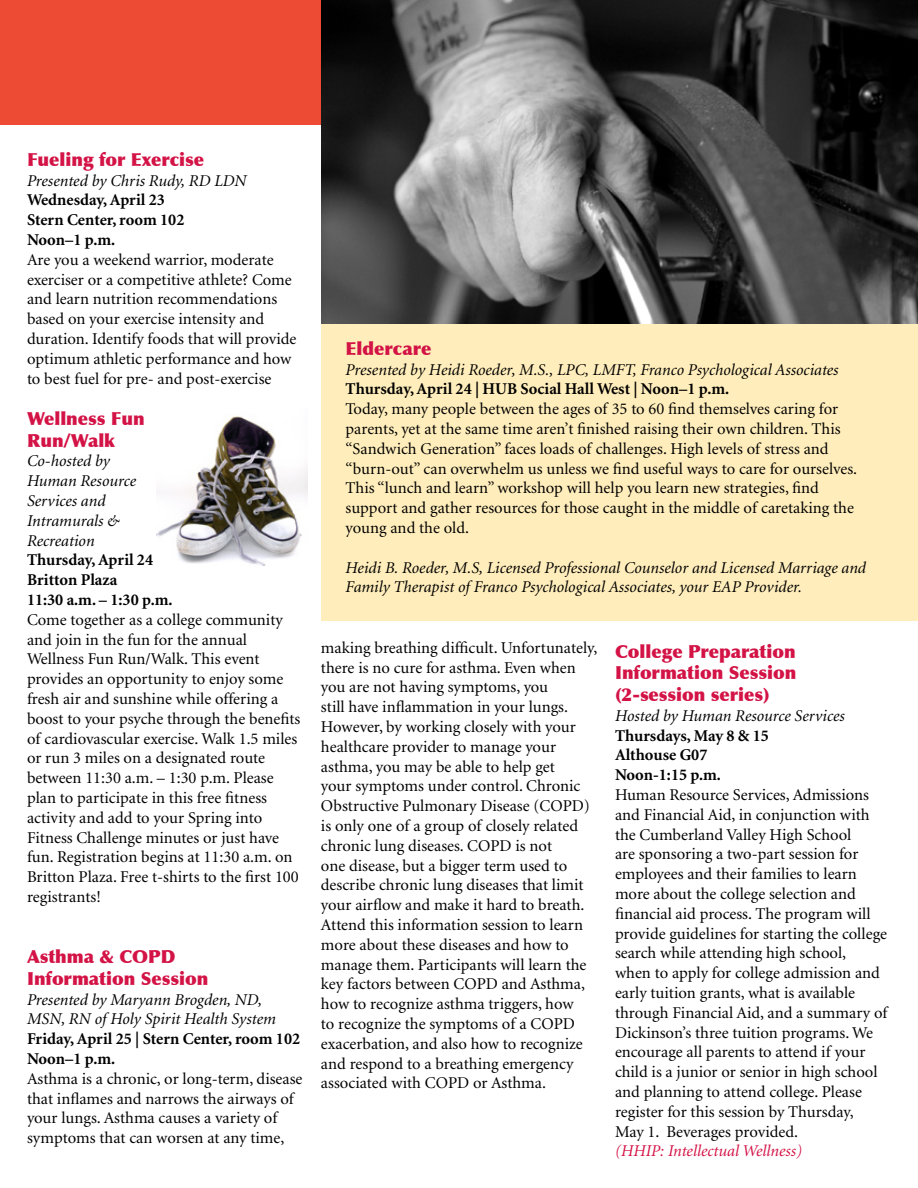
<style>
.page{position:relative;width:918px;height:1188px;background:#fff}
.page>*{position:absolute;margin:0;border:0;box-sizing:border-box;transform-origin:0 0}
.t1{font:900 18px/21.6px "Optima";color:#d31245}
.t2{font:16.5px/19.8px "Minion";color:#000}
.t3{font:italic 16.5px/19.8px "Minion";color:#000}
.t4{font:700 16.5px/19.8px "Minion";color:#000}
.t5{font:italic 16.5px "Minion";color:#d31245}
</style>
<div class="page">
<div style="left:322px;top:284px;width:596px;height:337px;background:#feb"></div>
<div style="left:0;top:0;width:918px;height:124px;background:#ee4b34"></div>
<img style="left:321px;top:0;width:597px;height:324px">
<img style="left:156px;top:416px;width:152px;height:150px">
<p class="t1" style="left:27px;top:149px;width:179px">Fueling for Exercise</p>
<p class="t3" style="left:27px;top:171px;width:221px">Presented by Chris Rudy, RD LDN</p>
<p class="t4" style="left:27px;top:191px;width:159px">Wednesday, April 23<br>Stern Center, room 102<br>Noon–1 p.m.</p>
<p class="t2" style="left:27px;top:250px;width:271px">Are you a weekend warrior, moderate exerciser or a competitive athlete? Come and learn nutrition recommendations based on your exercise intensity and duration. Identify foods that will provide optimum athletic performance and how to best fuel for pre- and post-exercise</p>
<p class="t1" style="left:27px;top:408px;width:119px">Wellness Fun<br>Run/Walk</p>
<p class="t3" style="left:27px;top:452px;width:111px">Co-hosted by<br>Human Resource<br>Services and<br>Intramurals &amp;<br>Recreation</p>
<p class="t4" style="left:27px;top:551px;width:147px">Thursday, April 24<br>Britton Plaza<br>11:30 a.m. – 1:30 p.m.</p>
<p class="t2" style="left:27px;top:610px;width:275px">Come together as a college community and join in the fun for the annual Wellness Fun Run/Walk. This event provides an opportunity to enjoy some fresh air and sunshine while offering a boost to your psyche through the benefits of cardiovascular exercise. Walk 1.5 miles or run 3 miles on a designated route between 11:30 a.m. – 1:30 p.m. Please plan to participate in this free fitness activity and add to your Spring into Fitness Challenge minutes or just have fun. Registration begins at 11:30 a.m. on Britton Plaza. Free t-shirts to the first 100 registrants!</p>
<p class="t1" style="left:27px;top:946px;width:183px">Asthma &amp; COPD<br>Information Session</p>
<p class="t3" style="left:27px;top:990px;width:250px">Presented by Maryann Brogden, ND,<br>MSN, RN of Holy Spirit Health System</p>
<p class="t4" style="left:27px;top:1030px;width:275px">Friday, April 25 | Stern Center, room 102<br>Noon–1 p.m.</p>
<p class="t2" style="left:27px;top:1069px;width:277px">Asthma is a chronic, or long-term, disease that inflames and narrows the airways of your lungs. Asthma causes a variety of symptoms that can worsen at any time,</p>
<p class="t1" style="left:346px;top:338px;width:87px">Eldercare</p>
<p class="t3" style="left:346px;top:360px;width:494px">Presented by Heidi Roeder, M.S., LPC, LMFT, Franco Psychological Associates</p>
<p class="t4" style="left:346px;top:380px;width:385px">Thursday, April 24 | HUB Social Hall West | Noon–1 p.m.</p>
<p class="t2" style="left:346px;top:400px;width:513px">Today, many people between the ages of 35 to 60 find themselves caring for parents, yet at the same time aren’t finished raising their own children. This “Sandwich Generation” faces loads of challenges. High levels of stress and “burn-out” can overwhelm us unless we find useful ways to care for ourselves.<br>This “lunch and learn” workshop will help you learn new strategies, find support and gather resources for those caught in the middle of caretaking the young and the old.</p>
<p class="t3" style="left:346px;top:558px;width:522px">Heidi B. Roeder, M.S, Licensed Professional Counselor and Licensed Marriage and<br>Family Therapist of Franco Psychological Associates, your EAP Provider.</p>
<p class="t2" style="left:321px;top:638px;width:278px">making breathing difficult. Unfortunately, there is no cure for asthma. Even when you are not having symptoms, you<br>still have inflammation in your lungs.<br>However, by working closely with your healthcare provider to manage your asthma, you may be able to help get<br>your symptoms under control. Chronic Obstructive Pulmonary Disease (COPD) is only one of a group of closely related chronic lung diseases. COPD is not<br>one disease, but a bigger term used to describe chronic lung diseases that limit your airflow and make it hard to breath.<br>Attend this information session to learn more about these diseases and how to manage them. Participants will learn the key factors between COPD and Asthma, how to recognize asthma triggers, how<br>to recognize the symptoms of a COPD exacerbation, and also how to recognize and respond to a breathing emergency associated with COPD or Asthma.</p>
<p class="t1" style="left:615px;top:641px;width:183px;text-align:justify">College Preparation Information Session (2-session series)</p>
<p class="t3" style="left:615px;top:706px;width:231px">Hosted by Human Resource Services</p>
<p class="t4" style="left:615px;top:726px;width:155px">Thursdays, May 8 &amp; 15<br>Althouse G07<br>Noon-1:15 p.m.</p>
<p class="t2" style="left:615px;top:785px;width:274px">Human Resource Services, Admissions and Financial Aid, in conjunction with the Cumberland Valley High School<br>are sponsoring a two-part session for employees and their families to learn more about the college selection and financial aid process. The program will provide guidelines for starting the college search while attending high school,<br>when to apply for college admission and early tuition grants, what is available through Financial Aid, and a summary of Dickinson’s three tuition programs. We encourage all parents to attend if your child is a junior or senior in high school and planning to attend college. Please register for this session by Thursday,<br>May 1. Beverages provided.</p>
<p class="t5" style="left:615px;top:1143px;width:189px">(HHIP: Intellectual Wellness)</p>
</div>
